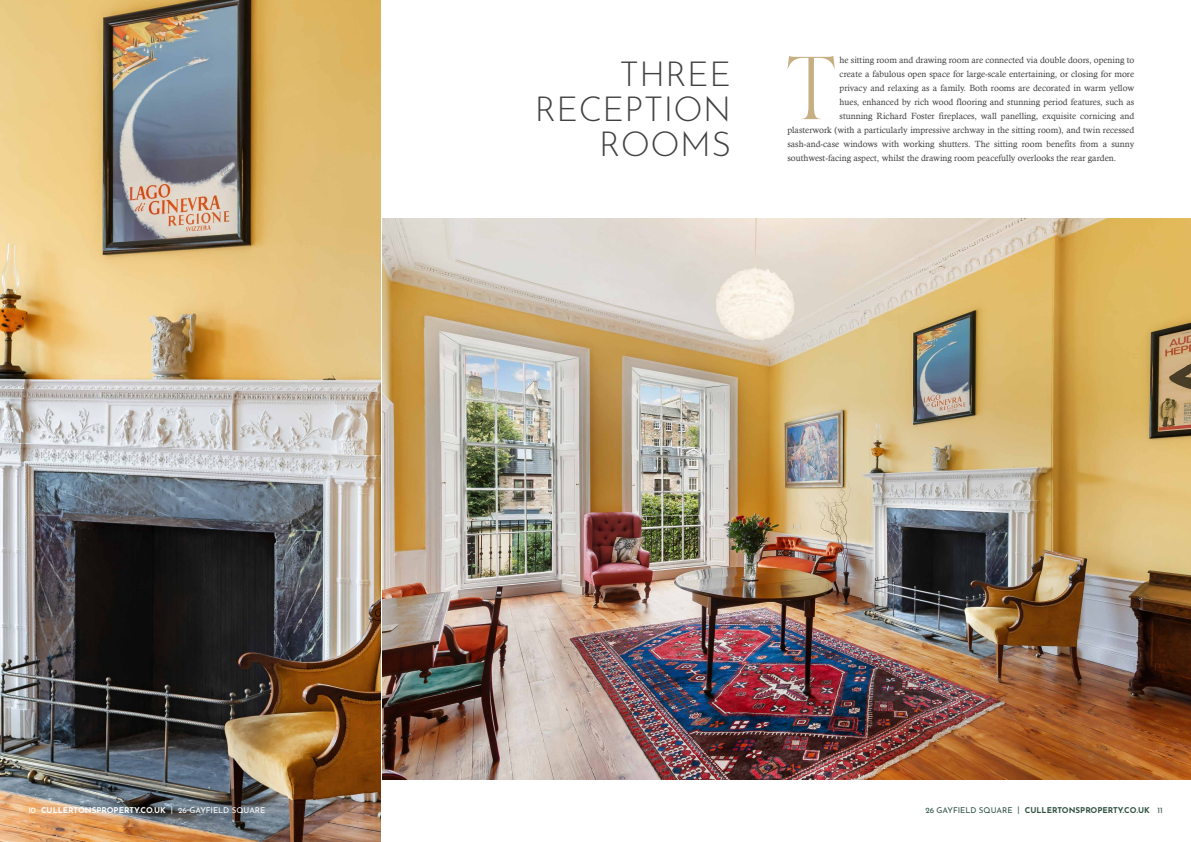
<style>
.page{position:relative;width:1191px;height:842px;background:#fff}
.page>*{position:absolute;margin:0;border:0;box-sizing:border-box;transform-origin:0 0}
.t1{font:300 89.2px "Calista";color:#c6af82}
.t2{font:300 34px/35px "Josefin Sans";letter-spacing:.01em;color:#414042;text-align:right}
.t3{font:9px "Calisto";color:#414042}
.t4{font:700 8px "Josefin Sans";color:#fff}
.t5{font:700 8px "Josefin Sans";color:#315243}
.s1{font-weight:400}
</style>
<div class="page">
<img style="left:0;top:0;width:380px;height:842px">
<img style="left:383px;top:219px;width:808px;height:561px">
<p class="t2" style="left:619px;top:53px;width:113px">THREE</p>
<p class="t2" style="left:535px;top:88px;width:198px">RECEPTION<br>ROOMS</p>
<p class="t1" style="left:785px;top:36px;width:53px">T</p>
<p class="t3" style="left:839px;top:55px;width:296px">he sitting room and drawing room are connected via double doors, opening to</p>
<p class="t3" style="left:839px;top:69px;width:296px">create a fabulous open space for large-scale entertaining, or closing for more</p>
<p class="t3" style="left:839px;top:83px;width:296px">privacy and relaxing as a family. Both rooms are decorated in warm yellow</p>
<p class="t3" style="left:839px;top:97px;width:296px">hues, enhanced by rich wood flooring and stunning period features, such as</p>
<p class="t3" style="left:839px;top:111px;width:296px">stunning Richard Foster fireplaces, wall panelling, exquisite cornicing and</p>
<p class="t3" style="left:787px;top:125px;width:348px">plasterwork (with a particularly impressive archway in the sitting room), and twin recessed</p>
<p class="t3" style="left:787px;top:139px;width:348px">sash-and-case windows with working shutters. The sitting room benefits from a sunny</p>
<p class="t3" style="left:787px;top:153px;width:330px">southwest-facing aspect, whilst the drawing room peacefully overlooks the rear garden.</p>
<p class="t4" style="left:28px;top:803px;width:239px"><span class="s1">10</span> CULLERTONSPROPERTY.CO.UK <span class="s1">| 26 GAYFIELD SQUARE</span></p>
<p class="t5" style="left:925px;top:803px;width:239px"><span class="s1">26 GAYFIELD SQUARE |</span> CULLERTONSPROPERTY.CO.UK <span class="s1">11</span></p>
</div>
